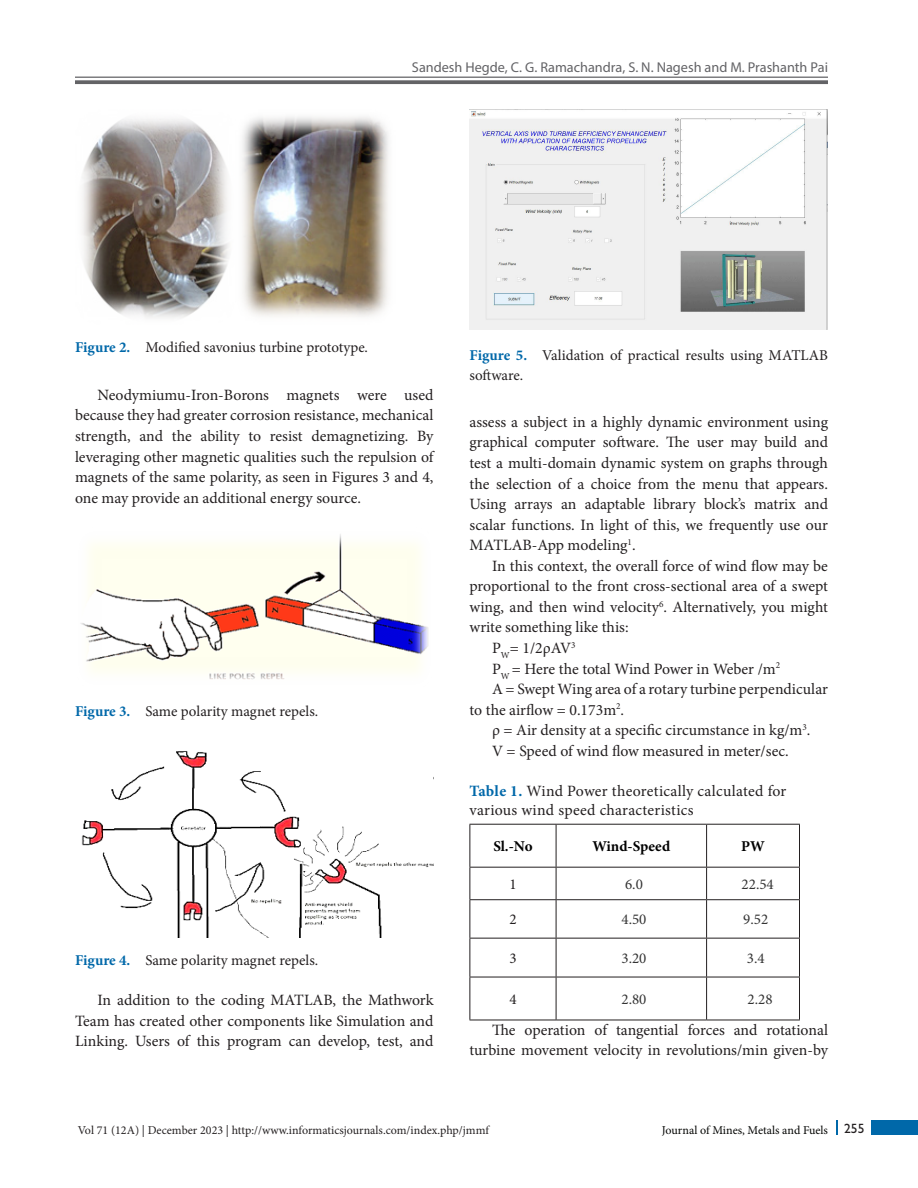
<style>
.page{position:relative;width:918px;height:1188px;background:#fff}
.page>*{position:absolute;margin:0;border:0;box-sizing:border-box;transform-origin:0 0}
.Text_Ind{font:15.75px/20.5px "Minion Pro";color:#231f20;text-align:justify}
.TabTitle{font:15.75px/18.8px "Minion Pro";letter-spacing:.02em;color:#231f20}
.Fig_cap{font:15px/19.5px "Minion Pro";color:#231f20}
.TabBody{font:15px "Minion Pro";color:#333}
.TabBody-2{font:700 15px "Minion Pro";color:#000}
.TabBody-3{font:15px "Minion Pro";color:#231f20}
.t1{font:14.25px "Myriad Pro";color:#636366}
.t2{font:12px "Minion Pro";color:#231f20}
.Paragraph_Style_1{font:12px "Minion Pro";letter-spacing:-.005em;color:#040503}
.s1{font-weight:700;color:#0068a9}
.s2{color:#fff}
.s3{font-family:"Gill Sans";font-size:13.5px;color:#231f20}
</style>
<div class="page">
<hr style="left:75px;top:77px;width:753px;height:1px;background:#636366">
<svg style="left:75px;top:80px;width:753px;height:4px;background:#6f6f72"></svg>
<div style="left:872px;top:1120px;width:46px;height:15px;background:#0068a9"></div>
<svg style="left:836px;top:1120px;width:1px;height:15px"></svg>
<svg style="left:471px;top:825px;width:328px;height:195px"></svg>
<hr style="left:470px;top:825px;width:1px;height:42px;background:#231f20">
<hr style="left:470px;top:824px;width:86px;height:1px;background:#231f20">
<hr style="left:556px;top:824px;width:151px;height:1px;background:#231f20">
<hr style="left:707px;top:824px;width:93px;height:1px;background:#231f20">
<hr style="left:470px;top:868px;width:1px;height:31px;background:#231f20">
<hr style="left:470px;top:900px;width:1px;height:38px;background:#231f20">
<hr style="left:470px;top:939px;width:1px;height:38px;background:#231f20">
<hr style="left:470px;top:977px;width:1px;height:43px;background:#231f20">
<hr style="left:470px;top:867px;width:86px;height:1px;background:#231f20">
<hr style="left:556px;top:867px;width:151px;height:1px;background:#231f20">
<hr style="left:707px;top:867px;width:93px;height:1px;background:#231f20">
<hr style="left:470px;top:899px;width:86px;height:1px;background:#231f20">
<hr style="left:556px;top:899px;width:151px;height:1px;background:#231f20">
<hr style="left:707px;top:899px;width:93px;height:1px;background:#231f20">
<hr style="left:470px;top:938px;width:86px;height:1px;background:#231f20">
<hr style="left:556px;top:938px;width:151px;height:1px;background:#231f20">
<hr style="left:707px;top:938px;width:93px;height:1px;background:#231f20">
<hr style="left:470px;top:977px;width:86px;height:1px;background:#231f20">
<hr style="left:556px;top:977px;width:151px;height:1px;background:#231f20">
<hr style="left:707px;top:977px;width:93px;height:1px;background:#231f20">
<hr style="left:470px;top:1020px;width:86px;height:1px;background:#231f20">
<hr style="left:556px;top:1020px;width:151px;height:1px;background:#231f20">
<hr style="left:707px;top:1020px;width:93px;height:1px;background:#231f20">
<hr style="left:556px;top:825px;width:1px;height:42px;background:#231f20">
<hr style="left:706px;top:825px;width:1px;height:42px;background:#231f20">
<hr style="left:799px;top:825px;width:1px;height:42px;background:#231f20">
<hr style="left:556px;top:868px;width:1px;height:31px;background:#231f20">
<hr style="left:706px;top:868px;width:1px;height:31px;background:#231f20">
<hr style="left:799px;top:868px;width:1px;height:31px;background:#231f20">
<hr style="left:556px;top:900px;width:1px;height:38px;background:#231f20">
<hr style="left:706px;top:900px;width:1px;height:38px;background:#231f20">
<hr style="left:799px;top:900px;width:1px;height:38px;background:#231f20">
<hr style="left:556px;top:939px;width:1px;height:38px;background:#231f20">
<hr style="left:706px;top:939px;width:1px;height:38px;background:#231f20">
<hr style="left:799px;top:939px;width:1px;height:38px;background:#231f20">
<hr style="left:556px;top:977px;width:1px;height:43px;background:#231f20">
<hr style="left:706px;top:977px;width:1px;height:43px;background:#231f20">
<hr style="left:799px;top:977px;width:1px;height:43px;background:#231f20">
<img style="left:82px;top:117px;width:307px;height:201px">
<img style="left:80px;top:534px;width:348px;height:146px">
<img style="left:81px;top:751px;width:353px;height:186px">
<img style="left:470px;top:110px;width:358px;height:220px">
<p class="t1" style="left:412px;top:59px;width:418px">Sandesh Hegde, C. G. Ramachandra, S. N. Nagesh and M. Prashanth Pai</p>
<p class="Fig_cap" style="left:75px;top:337px;width:295px"><span class="s1">Figure 2.</span> Modified savonius turbine prototype.</p>
<p class="Fig_cap" style="left:470px;top:346px;width:360px"><span class="s1">Figure 5.</span> Validation of practical results using MATLAB software.</p>
<p class="Text_Ind" style="left:75px;top:385px;width:360px;text-indent:22px">Neodymiumu-Iron-Borons magnets were used because they had greater corrosion resistance, mechanical strength, and the ability to resist demagnetizing. By leveraging other magnetic qualities such the repulsion of magnets of the same polarity, as seen in Figures 3 and 4, one may provide an additional energy source.</p>
<p class="Fig_cap" style="left:75px;top:702px;width:245px"><span class="s1">Figure 3.</span> Same polarity magnet repels.</p>
<p class="Fig_cap" style="left:75px;top:950px;width:245px"><span class="s1">Figure 4.</span> Same polarity magnet repels.</p>
<p class="Text_Ind" style="left:75px;top:990px;width:360px;text-indent:22px">In addition to the coding MATLAB, the Mathwork Team has created other components like Simulation and Linking. Users of this program can develop, test, and</p>
<p class="Text_Ind" style="left:470px;top:412px;width:360px">assess a subject in a highly dynamic environment using graphical computer software. The user may build and test a multi-domain dynamic system on graphs through the selection of a choice from the menu that appears.<br>Using arrays an adaptable library block’s matrix and scalar functions. In light of this, we frequently use our MATLAB-App modeling<sup>1</sup>.</p>
<p class="Text_Ind" style="left:470px;top:556px;width:360px;text-indent:22px">In this context, the overall force of wind flow may be proportional to the front cross-sectional area of a swept wing, and then wind velocity<sup>6</sup>. Alternatively, you might write something like this:</p>
<p class="Text_Ind" style="left:492px;top:638px;width:85px">P<sub>W</sub>= 1/2ρAV<sup>3</sup></p>
<p class="Text_Ind" style="left:492px;top:658px;width:290px">P<sub>W</sub> = Here the total Wind Power in Weber /m<sup>2</sup></p>
<p class="Text_Ind" style="left:470px;top:679px;width:360px;text-indent:22px">A = Swept Wing area of a rotary turbine perpendicular to the airflow = 0.173m<sup>2</sup>.</p>
<p class="Text_Ind" style="left:492px;top:720px;width:320px">ρ = Air density at a specific circumstance in kg/m<sup>3</sup>.</p>
<p class="Text_Ind" style="left:492px;top:741px;width:298px">V = Speed of wind flow measured in meter/sec.</p>
<p class="TabTitle" style="left:470px;top:782px;width:318px"><span class="s1">Table 1.</span> Wind Power theoretically calculated for various wind speed characteristics</p>
<p class="TabBody-2" style="left:493px;top:836px;width:41px">Sl.-No</p>
<p class="TabBody-2" style="left:592px;top:836px;width:79px">Wind-Speed</p>
<p class="TabBody-2" style="left:741px;top:836px;width:25px">PW</p>
<p class="TabBody-3" style="left:509px;top:874px;width:9px">1</p>
<p class="TabBody" style="left:620px;top:874px;width:25px"><span class="s2">-</span>6.0</p>
<p class="TabBody" style="left:732px;top:874px;width:43px"><span class="s2">i-</span>22.54</p>
<p class="TabBody-3" style="left:509px;top:910px;width:9px">2</p>
<p class="TabBody" style="left:616px;top:910px;width:32px"><span class="s2">-</span>4.50</p>
<p class="TabBody" style="left:738px;top:910px;width:32px"><span class="s2">-</span>9.52</p>
<p class="TabBody-3" style="left:509px;top:948px;width:9px">3</p>
<p class="TabBody" style="left:616px;top:948px;width:32px"><span class="s2">-</span>3.20</p>
<p class="TabBody" style="left:741px;top:948px;width:25px"><span class="s2">-</span>3.4</p>
<p class="TabBody-3" style="left:509px;top:989px;width:9px">4</p>
<p class="TabBody" style="left:616px;top:989px;width:32px"><span class="s2">-</span>2.80</p>
<p class="TabBody" style="left:733px;top:989px;width:41px"><span class="s2">- -</span>2.28</p>
<p class="Text_Ind" style="left:470px;top:1020px;width:360px;text-align:right">The operation of tangential forces and rotational turbine<span class="s2">-</span>movement velocity in revolutions/min given-by</p>
<p class="t2" style="left:78px;top:1122px;width:413px">Vol 71 (12A) | December 2023 | http://www.informaticsjournals.com/index.php/jmmf</p>
<p class="Paragraph_Style_1" style="left:662px;top:1122px;width:204px">Journal of Mines, Metals and Fuels <span class="s3">255</span></p>
</div>
